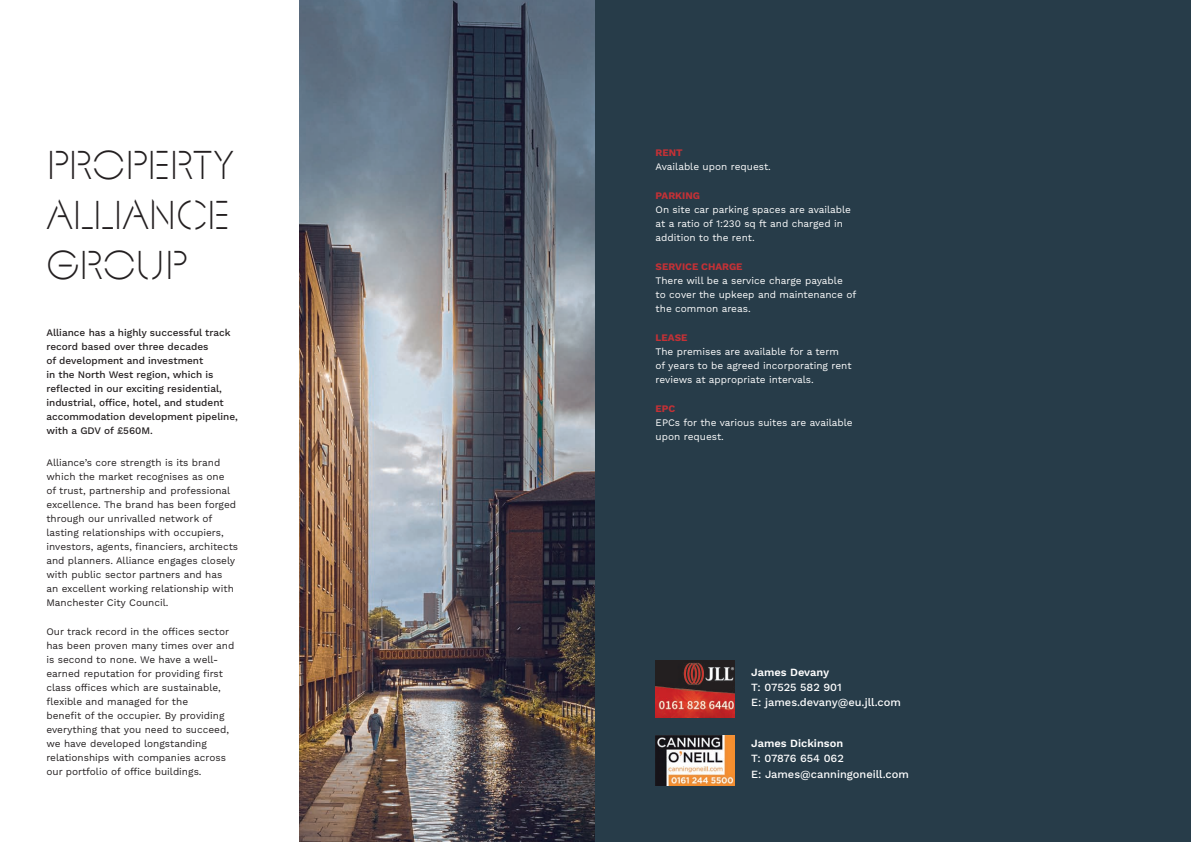
<style>
.page{position:relative;width:1191px;height:842px;background:#fff}
.page>*{position:absolute;margin:0;border:0;box-sizing:border-box;transform-origin:0 0}
.t1{font:600 40px "F37 Glaser Stencil";letter-spacing:-.01em;color:#231f20}
.t2{font:500 11px "Work Sans";color:#fff}
.t3{font:600 11px "Work Sans";color:#fff}
.t4{font:10px/14px "Work Sans";color:#231f20}
.t5{font:10px/14px "Work Sans";color:#fff}
.t6{font:500 10px/14px "Work Sans";color:#231f20}
.t7{font:700 10px "Work Sans";color:#c43136}
</style>
<div class="page">
<img style="left:300px;top:0;width:295px;height:842px">
<div style="left:595px;top:0;width:596px;height:842px;background:#273c49"></div>
<img style="left:655px;top:735px;width:80px;height:50px">
<img style="left:655px;top:660px;width:80px;height:57px">
<p class="t1" style="left:46px;top:141px;width:189px">PROPERTY</p>
<p class="t1" style="left:46px;top:191px;width:185px">ALLIANCE</p>
<p class="t1" style="left:46px;top:241px;width:143px">GROUP</p>
<p class="t6" style="left:46px;top:326px;width:193px">Alliance has a highly successful track record based over three decades<br>of development and investment<br>in the North West region, which is reflected in our exciting residential, industrial, office, hotel, and student accommodation development pipeline, with a GDV of £560M.</p>
<p class="t4" style="left:46px;top:456px;width:193px">Alliance’s core strength is its brand which the market recognises as one<br>of trust, partnership and professional excellence. The brand has been forged through our unrivalled network of lasting relationships with occupiers, investors, agents, financiers, architects and planners. Alliance engages closely with public sector partners and has<br>an excellent working relationship with Manchester City Council.</p>
<p class="t4" style="left:46px;top:624px;width:189px">Our track record in the offices sector has been proven many times over and is second to none. We have a well&shy;earned reputation for providing first class offices which are sustainable, flexible and managed for the<br>benefit of the occupier. By providing everything that you need to succeed, we have developed longstanding relationships with companies across our portfolio of office buildings.</p>
<p class="t7" style="left:655px;top:147px;width:29px">RENT</p>
<p class="t5" style="left:655px;top:160px;width:117px">Available upon request.</p>
<p class="t7" style="left:655px;top:190px;width:46px">PARKING</p>
<p class="t5" style="left:655px;top:203px;width:197px">On site car parking spaces are available at a ratio of 1:230 sq ft and charged in addition to the rent.</p>
<p class="t7" style="left:655px;top:261px;width:88px">SERVICE CHARGE</p>
<p class="t5" style="left:655px;top:274px;width:202px">There will be a service charge payable<br>to cover the upkeep and maintenance of the common areas.</p>
<p class="t7" style="left:655px;top:332px;width:33px">LEASE</p>
<p class="t5" style="left:655px;top:345px;width:197px">The premises are available for a term<br>of years to be agreed incorporating rent reviews at appropriate intervals.</p>
<p class="t7" style="left:655px;top:403px;width:21px">EPC</p>
<p class="t5" style="left:655px;top:416px;width:198px">EPCs for the various suites are available upon request.</p>
<p class="t3" style="left:751px;top:665px;width:79px">James Devany</p>
<p class="t2" style="left:751px;top:681px;width:92px">T: 07525 582 901</p>
<p class="t2" style="left:751px;top:696px;width:151px">E: james.devany@eu.jll.com</p>
<p class="t3" style="left:751px;top:737px;width:93px">James Dickinson</p>
<p class="t2" style="left:751px;top:752px;width:94px">T: 07876 654 062</p>
<p class="t2" style="left:751px;top:767px;width:159px">E: James@canningoneill.com</p>
</div>
